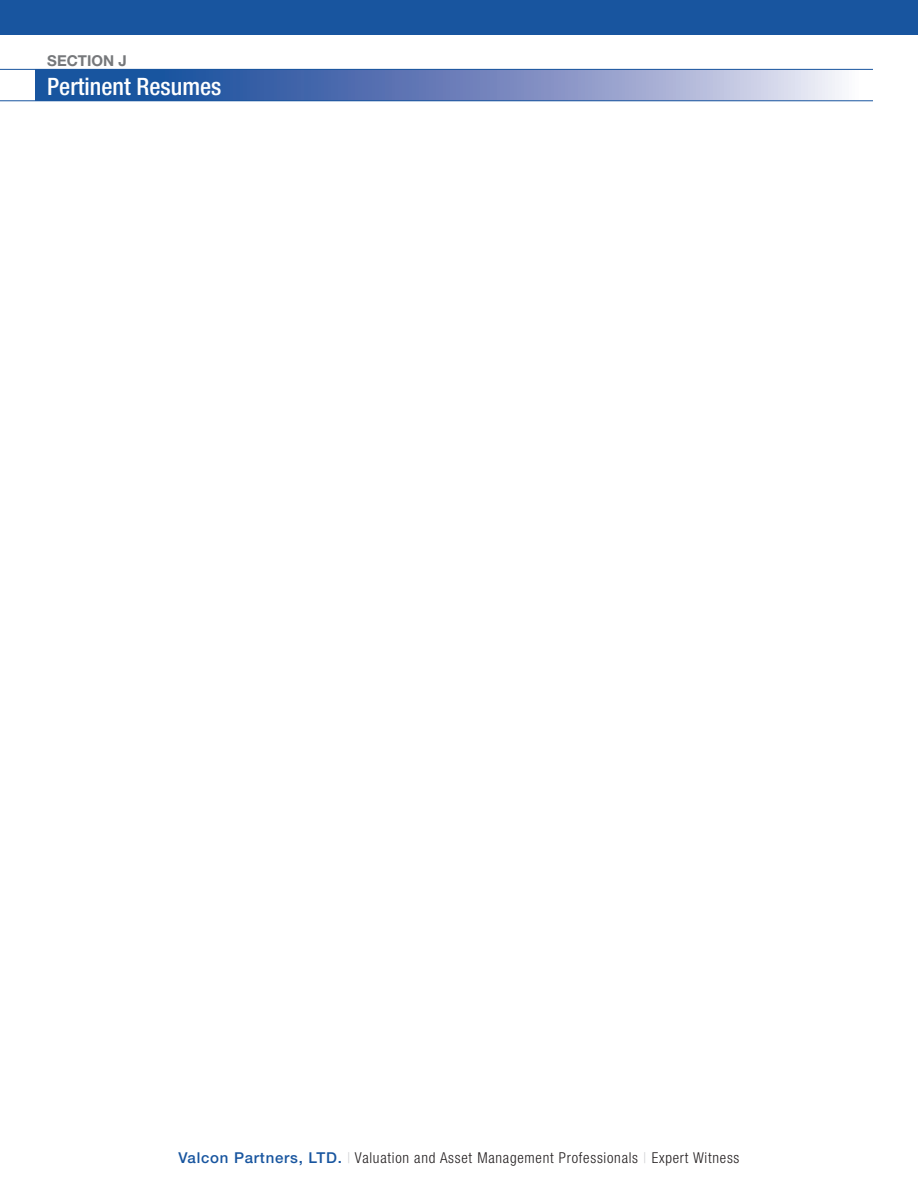
<style>
.page{position:relative;width:918px;height:1188px;background:#fff}
.page>*{position:absolute;margin:0;border:0;box-sizing:border-box;transform-origin:0 0}
.t1{font:500 condensed 24px "Helvetica Neue";color:#fff}
.t2{font:300 condensed 15px "Helvetica Neue LT Std";letter-spacing:.05em;color:#231f20}
.t3{font:700 15px "Helvetica Neue";color:#76787b}
.s1{font-family:"Helvetica Neue";font-weight:500;font-stretch:normal;color:#18559f}
.s2{color:#d1d2d4}
</style>
<div class="page">
<div style="left:0;top:0;width:918px;height:34px;background:#18559f"></div>
<svg style="left:35px;top:70px;width:807px;height:30px;background:#6c87bd"></svg>
<hr style="left:0;top:69px;width:873px;height:1px;background:#18559f">
<hr style="left:0;top:100px;width:873px;height:1px;background:#18559f">
<p class="t3" style="left:47px;top:51px;width:81px">SECTION J</p>
<p class="t1" style="left:47px;top:72px;width:176px">Pertinent Resumes</p>
<p class="t2" style="left:179px;top:1150px;width:562px"><span class="s1">Valcon Partners, LTD.</span> <span class="s2">|</span> Valuation and Asset Management Professionals <span class="s2">|</span> Expert Witness</p>
</div>
